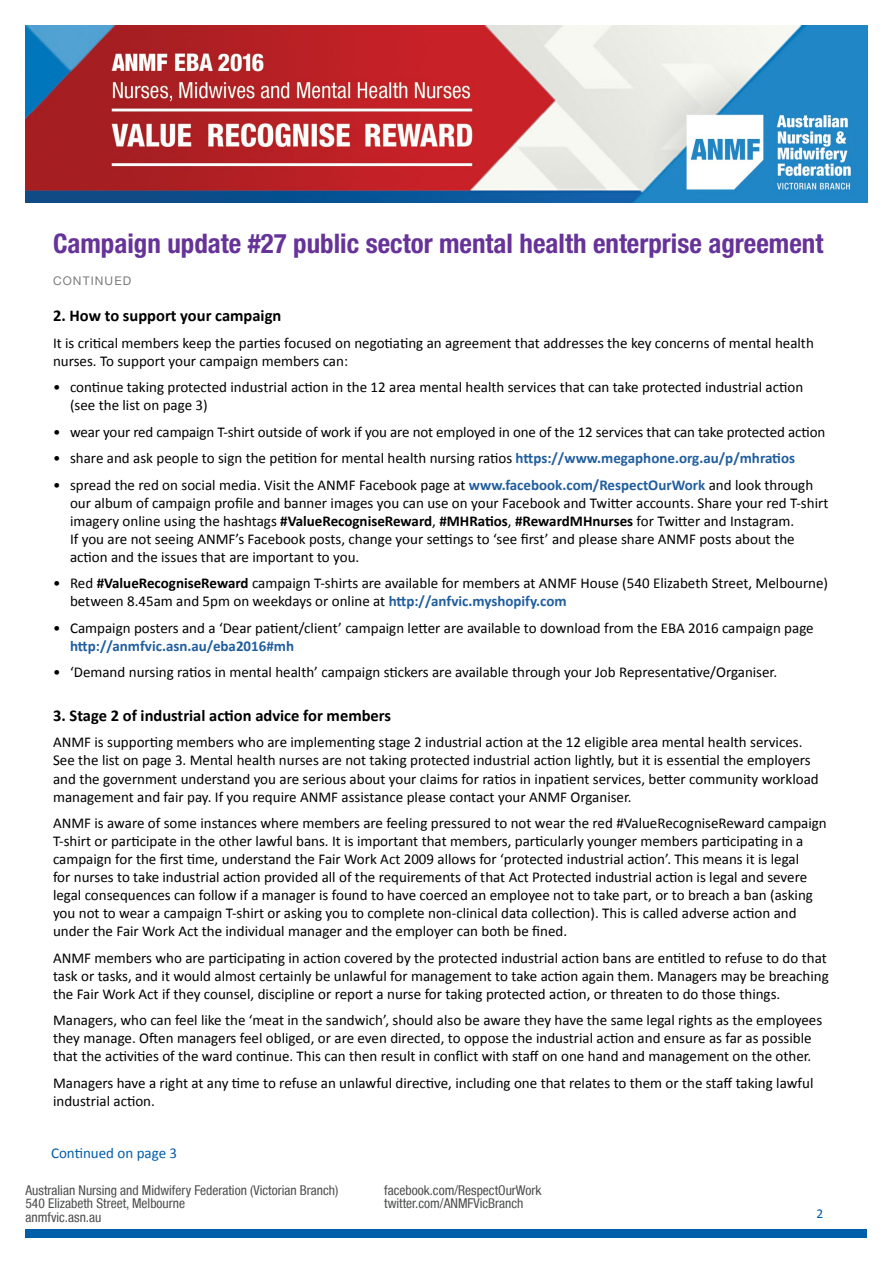
<style>
.page{position:relative;width:893px;height:1263px;background:#fff}
.page>*{position:absolute;margin:0;border:0;box-sizing:border-box;transform-origin:0 0}
.t1{font:700 condensed 27px "Helvetica Neue LT Std";color:#639}
.t2{font:700 16.5px "Calibri";color:#000}
.t3{font:15px/18px "Calibri";color:#000}
.t4{font:700 15px "Calibri";color:#215e9e}
.t5{font:15px "Calibri";color:#005daa}
.t6{font:condensed 13.5px/13.5px "Helvetica Neue LT";color:#4c4d4d}
.t7{font:13.5px "Calibri";color:#005daa}
.t8{font:12px "Helvetica Neue LT Std";letter-spacing:.09em;color:#7d7c7b}
.s1{font-weight:700;color:#215e9e}
.s2{font-weight:700}
</style>
<div class="page">
<div style="left:26px;top:1229px;width:841px;height:8px;background:#005daa"></div>
<img style="left:26px;top:26px;width:841px;height:176px">
<h1 class="t1" style="left:53px;top:227px;width:772px">Campaign update #27 public sector mental health enterprise agreement</h1>
<p class="t8" style="left:53px;top:273px;width:80px">CONTINUED</p>
<p class="t2" style="left:53px;top:305px;width:230px">2. How to support your campaign</p>
<p class="t3" style="left:53px;top:334px;width:762px">It is critical members keep the parties focused on negotiating an agreement that addresses the key concerns of mental health nurses. To support your campaign members can:</p>
<p class="t3" style="left:70px;top:378px;width:735px;text-indent:-17px">• continue taking protected industrial action in the 12 area mental health services that can take protected industrial action (see the list on page 3)</p>
<p class="t3" style="left:53px;top:423px;width:774px">• wear your red campaign T-shirt outside of work if you are not employed in one of the 12 services that can take protected action</p>
<p class="t3" style="left:53px;top:449px;width:744px">• share and ask people to sign the petition for mental health nursing ratios <span class="s1">https://www.megaphone.org.au/p/mhratios</span></p>
<p class="t3" style="left:70px;top:476px;width:760px;text-indent:-17px">• spread the red on social media. Visit the ANMF Facebook page at <span class="s1">www.facebook.com/RespectOurWork</span> and look through our album of campaign profile and banner images you can use on your Facebook and Twitter accounts. Share your red T-shirt imagery online using the hashtags <span class="s2">#ValueRecogniseReward</span>, <span class="s2">#MHRatios</span>, <span class="s2">#RewardMHnurses</span> for Twitter and Instagram.<br>If you are not seeing ANMF’s Facebook posts, change your settings to ‘see first’ and please share ANMF posts about the action and the issues that are important to you.</p>
<p class="t3" style="left:70px;top:574px;width:760px;text-indent:-17px">• Red <span class="s2">#ValueRecogniseReward</span> campaign T-shirts are available for members at ANMF House (540 Elizabeth Street, Melbourne) between 8.45am and 5pm on weekdays or online at <span class="s1">http://anfvic.myshopify.com</span></p>
<p class="t3" style="left:53px;top:619px;width:762px">• Campaign posters and a ‘Dear patient/client’ campaign letter are available to download from the EBA 2016 campaign page</p>
<p class="t4" style="left:70px;top:636px;width:226px">http://anmfvic.asn.au/eba2016#mh</p>
<p class="t3" style="left:53px;top:663px;width:726px">• ‘Demand nursing ratios in mental health’ campaign stickers are available through your Job Representative/Organiser.</p>
<p class="t2" style="left:53px;top:705px;width:340px">3. Stage 2 of industrial action advice for members</p>
<p class="t3" style="left:53px;top:733px;width:767px">ANMF is supporting members who are implementing stage 2 industrial action at the 12 eligible area mental health services.<br>See the list on page 3. Mental health nurses are not taking protected industrial action lightly, but it is essential the employers and the government understand you are serious about your claims for ratios in inpatient services, better community workload management and fair pay. If you require ANMF assistance please contact your ANMF Organiser.</p>
<p class="t3" style="left:53px;top:814px;width:775px">ANMF is aware of some instances where members are feeling pressured to not wear the red #ValueRecogniseReward campaign T-shirt or participate in the other lawful bans. It is important that members, particularly younger members participating in a campaign for the first time, understand the Fair Work Act 2009 allows for ‘protected industrial action’. This means it is legal<br>for nurses to take industrial action provided all of the requirements of that Act Protected industrial action is legal and severe legal consequences can follow if a manager is found to have coerced an employee not to take part, or to breach a ban (asking you not to wear a campaign T-shirt or asking you to complete non-clinical data collection). This is called adverse action and under the Fair Work Act the individual manager and the employer can both be fined.</p>
<p class="t3" style="left:53px;top:948px;width:777px">ANMF members who are participating in action covered by the protected industrial action bans are entitled to refuse to do that task or tasks, and it would almost certainly be unlawful for management to take action again them. Managers may be breaching the Fair Work Act if they counsel, discipline or report a nurse for taking protected action, or threaten to do those things.</p>
<p class="t3" style="left:53px;top:1011px;width:771px">Managers, who can feel like the ‘meat in the sandwich’, should also be aware they have the same legal rights as the employees they manage. Often managers feel obliged, or are even directed, to oppose the industrial action and ensure as far as possible that the activities of the ward continue. This can then result in conflict with staff on one hand and management on the other.</p>
<p class="t3" style="left:53px;top:1073px;width:762px">Managers have a right at any time to refuse an unlawful directive, including one that relates to them or the staff taking lawful industrial action.</p>
<p class="t5" style="left:51px;top:1143px;width:128px">Continued on page 3</p>
<p class="t6" style="left:26px;top:1183px;width:314px">Australian Nursing and Midwifery Federation (Victorian Branch)<br>540 Elizabeth Street, Melbourne<br>anmfvic.asn.au</p>
<p class="t6" style="left:384px;top:1183px;width:159px">facebook.com/RespectOurWork twitter.com/ANMFVicBranch</p>
<p class="t7" style="left:816px;top:1205px;width:8px">2</p>
</div>
